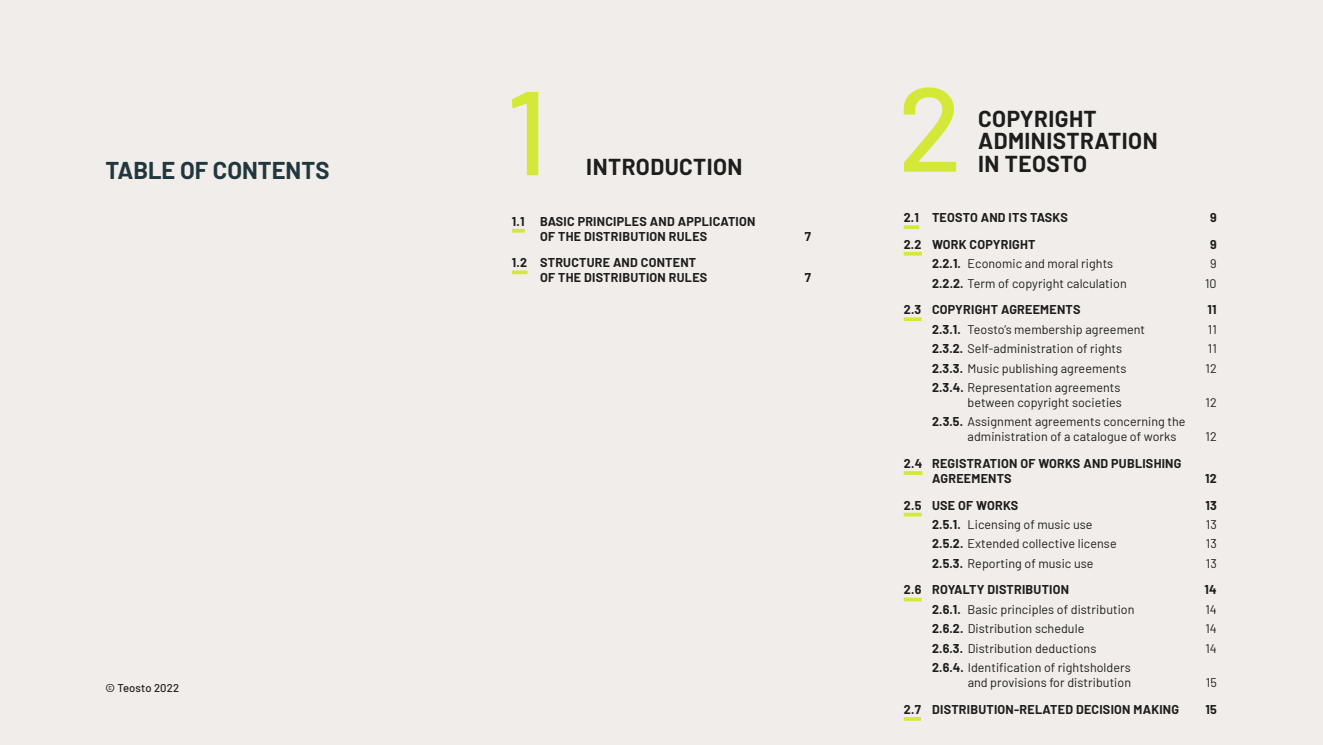
<style>
.page{position:relative;width:1323px;height:745px;background:#fff}
.page>*{position:absolute;margin:0;border:0;box-sizing:border-box;transform-origin:0 0}
.t1{font:500 118.88px "Barlow";color:#d4e838}
.t2{font:700 23.75px "Barlow";color:#22373d}
.t3{font:700 22.5px/22.5px "Barlow";letter-spacing:.02em;color:#1d1d1b}
.t4{font:12.5px/15px "Barlow";letter-spacing:.005em;color:#1d1d1b;text-align:right}
.t5{font:700 12.5px/15px "Barlow";letter-spacing:.02em;color:#1d1d1b}
.t6{font:500 11.25px "Barlow";letter-spacing:.01em;color:#1d1d1b}
.s1{font-weight:700}
</style>
<div class="page">
<div style="left:0;top:0;width:1323px;height:744px;background:#f1edea"></div>
<svg style="left:512px;top:229px;width:13px;height:3px"></svg>
<svg style="left:512px;top:270px;width:15px;height:4px"></svg>
<svg style="left:904px;top:225px;width:15px;height:4px"></svg>
<hr style="left:904px;top:252px;width:18px;height:3px;background:#d4e838">
<svg style="left:904px;top:317px;width:17px;height:4px"></svg>
<hr style="left:904px;top:471px;width:18px;height:3px;background:#d4e838">
<svg style="left:904px;top:512px;width:17px;height:4px"></svg>
<svg style="left:904px;top:597px;width:17px;height:4px"></svg>
<svg style="left:904px;top:717px;width:17px;height:3px"></svg>
<h2 class="t2" style="left:105px;top:153px;width:226px">TABLE OF CONTENTS</h2>
<p class="t6" style="left:105px;top:679px;width:75px">© Teosto 2022</p>
<h1 class="t1" style="left:506px;top:46px;width:43px">1</h1>
<h3 class="t3" style="left:586px;top:154px;width:158px">INTRODUCTION</h3>
<p class="t5" style="left:540px;top:213px;width:217px;text-indent:-28px">1.1 BASIC PRINCIPLES AND APPLICATION<br>OF THE DISTRIBUTION RULES</p>
<p class="t5" style="left:540px;top:254px;width:169px;text-indent:-28px">1.2 STRUCTURE AND CONTENT<br>OF THE DISTRIBUTION RULES</p>
<p class="t5" style="left:805px;top:228px;width:8px">7</p>
<p class="t5" style="left:805px;top:269px;width:8px">7</p>
<h1 class="t1" style="left:897px;top:42px;width:66px">2</h1>
<h3 class="t3" style="left:978px;top:105px;width:181px">COPYRIGHT<br>ADMINISTRATION<br>IN TEOSTO</h3>
<p class="t5" style="left:904px;top:209px;width:166px">2.1 TEOSTO AND ITS TASKS</p>
<p class="t5" style="left:1210px;top:209px;width:8px">9</p>
<p class="t5" style="left:904px;top:235px;width:133px">2.2 WORK COPYRIGHT</p>
<p class="t5" style="left:1210px;top:235px;width:8px">9</p>
<p class="t4" style="left:932px;top:255px;width:183px"><span class="s1">2.2.1.</span> Economic and moral rights</p>
<p class="t4" style="left:1210px;top:255px;width:8px">9</p>
<p class="t4" style="left:932px;top:274px;width:196px"><span class="s1">2.2.2.</span> Term of copyright calculation</p>
<p class="t4" style="left:1205px;top:274px;width:13px">10</p>
<p class="t5" style="left:904px;top:301px;width:178px">2.3 COPYRIGHT AGREEMENTS</p>
<p class="t5" style="left:1207px;top:301px;width:11px">11</p>
<p class="t4" style="left:932px;top:320px;width:214px"><span class="s1">2.3.1.</span> Teosto’s membership agreement</p>
<p class="t4" style="left:1208px;top:320px;width:10px">11</p>
<p class="t4" style="left:932px;top:340px;width:192px"><span class="s1">2.3.2.</span> Self-administration of rights</p>
<p class="t4" style="left:1208px;top:340px;width:10px">11</p>
<p class="t4" style="left:932px;top:359px;width:196px"><span class="s1">2.3.3.</span> Music publishing agreements</p>
<p class="t4" style="left:1205px;top:359px;width:13px">12</p>
<p class="t4" style="left:932px;top:379px;width:191px"><span class="s1">2.3.4.</span> Representation agreements between copyright societies</p>
<p class="t4" style="left:1205px;top:394px;width:13px">12</p>
<p class="t4" style="left:967px;top:413px;width:219px;text-align:left;text-indent:-35px"><span class="s1">2.3.5.</span> Assignment agreements concerning the administration of a catalogue of works</p>
<p class="t5" style="left:932px;top:454px;width:251px;text-indent:-28px">2.4 REGISTRATION OF WORKS AND PUBLISHING<br>AGREEMENTS</p>
<p class="t4" style="left:1205px;top:428px;width:13px">12</p>
<p class="t5" style="left:1205px;top:469px;width:13px">12</p>
<p class="t5" style="left:904px;top:496px;width:116px">2.5 USE OF WORKS</p>
<p class="t5" style="left:1205px;top:496px;width:13px">13</p>
<p class="t4" style="left:932px;top:515px;width:162px"><span class="s1">2.5.1.</span> Licensing of music use</p>
<p class="t4" style="left:1206px;top:515px;width:12px">13</p>
<p class="t4" style="left:932px;top:535px;width:186px"><span class="s1">2.5.2.</span> Extended collective license</p>
<p class="t4" style="left:1206px;top:535px;width:12px">13</p>
<p class="t4" style="left:932px;top:554px;width:163px"><span class="s1">2.5.3.</span> Reporting of music use</p>
<p class="t4" style="left:1206px;top:554px;width:12px">13</p>
<p class="t5" style="left:904px;top:581px;width:167px">2.6 ROYALTY DISTRIBUTION</p>
<p class="t5" style="left:1204px;top:581px;width:14px">14</p>
<p class="t4" style="left:932px;top:600px;width:204px"><span class="s1">2.6.1.</span> Basic principles of distribution</p>
<p class="t4" style="left:1205px;top:600px;width:13px">14</p>
<p class="t4" style="left:932px;top:620px;width:154px"><span class="s1">2.6.2.</span> Distribution schedule</p>
<p class="t4" style="left:1205px;top:620px;width:13px">14</p>
<p class="t4" style="left:932px;top:639px;width:166px"><span class="s1">2.6.3.</span> Distribution deductions</p>
<p class="t4" style="left:1205px;top:639px;width:13px">14</p>
<p class="t4" style="left:932px;top:658px;width:200px"><span class="s1">2.6.4.</span> Identification of rightsholders and provisions for distribution</p>
<p class="t4" style="left:1206px;top:673px;width:12px">15</p>
<p class="t5" style="left:904px;top:700px;width:277px">2.7 DISTRIBUTION-RELATED DECISION MAKING</p>
<p class="t5" style="left:1205px;top:700px;width:13px">15</p>
</div>
